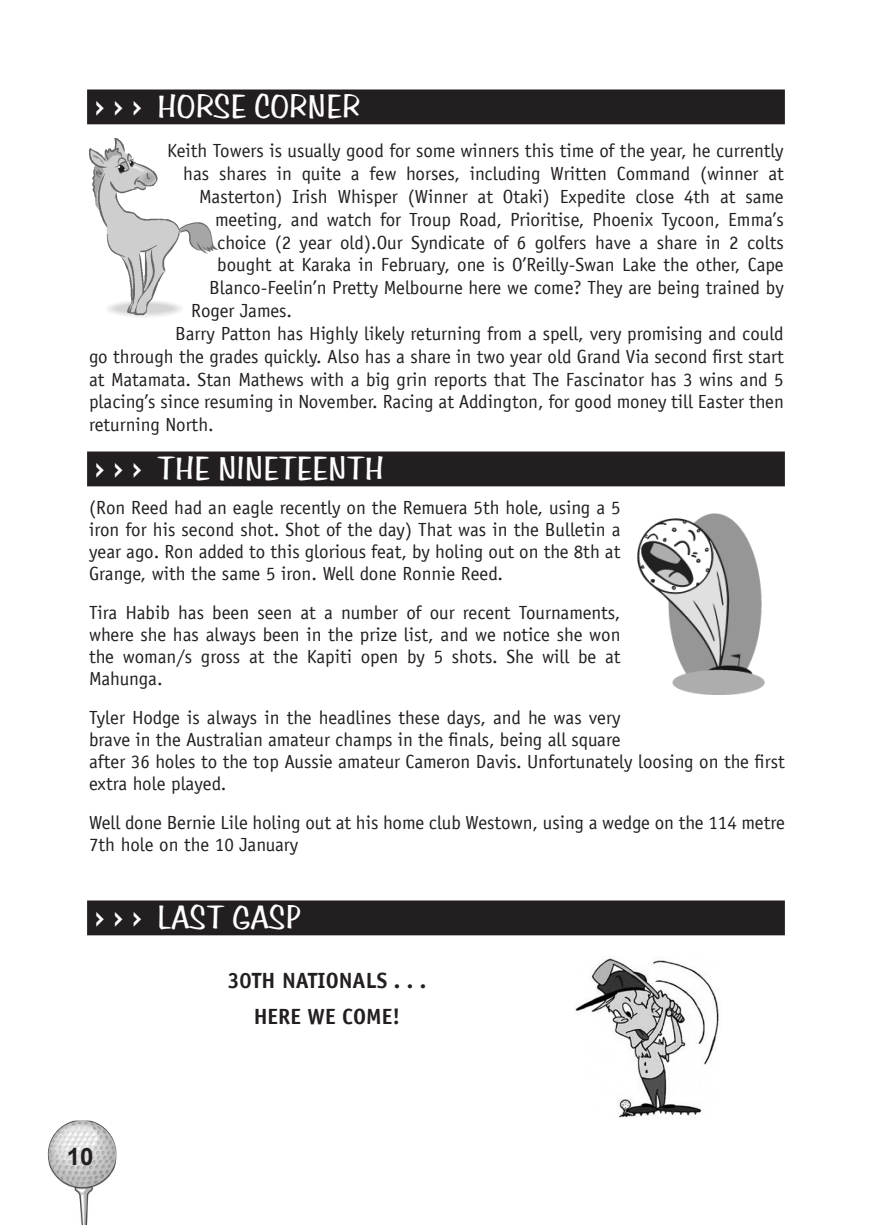
<style>
.page{position:relative;width:874px;height:1225px;background:#fff}
.page>*{position:absolute;margin:0;border:0;box-sizing:border-box;transform-origin:0 0}
.t1{font:32px "Benguiat Frisky ATT";color:#fff}
.t2{font:700 24px "Arial";color:#231f20}
.body{font:700 22px/36px "Officina Sans";color:#231f20;text-align:center}
.body-2{font:19px/22px "Officina Sans";color:#231f20;text-align:justify}
.s1{font-family:"DIN";font-weight:500}
</style>
<div class="page">
<img style="left:89px;top:139px;width:128px;height:178px">
<img style="left:48px;top:1120px;width:68px;height:105px">
<div style="left:88px;top:90px;width:695px;height:33px;background:#231f20"></div>
<div style="left:87px;top:89px;width:697px;height:35px;border:2px solid #231f20"></div>
<div style="left:88px;top:452px;width:695px;height:33px;background:#231f20"></div>
<div style="left:87px;top:451px;width:697px;height:35px;border:2px solid #231f20"></div>
<div style="left:88px;top:901px;width:695px;height:33px;background:#231f20"></div>
<div style="left:87px;top:900px;width:697px;height:35px;border:2px solid #231f20"></div>
<img style="left:575px;top:958px;width:144px;height:160px">
<img style="left:637px;top:514px;width:127px;height:180px">
<p class="t1" style="left:94px;top:87px;width:267px"><span class="s1">› › ›</span> HORSE CORNER</p>
<p class="body-2" style="left:167px;top:140px;width:617px">Keith Towers is usually good for some winners this time of the year, he currently</p>
<p class="body-2" style="left:183px;top:163px;width:602px">has shares in quite a few horses, including Written Command (winner at</p>
<p class="body-2" style="left:199px;top:186px;width:585px">Masterton) Irish Whisper (Winner at Otaki) Expedite close 4th at same</p>
<p class="body-2" style="left:215px;top:208px;width:569px">meeting, and watch for Troup Road, Prioritise, Phoenix Tycoon, Emma’s</p>
<p class="body-2" style="left:217px;top:231px;width:568px">choice (2 year old).Our Syndicate of 6 golfers have a share in 2 colts</p>
<p class="body-2" style="left:217px;top:254px;width:567px">bought at Karaka in February, one is O’Reilly-Swan Lake the other, Cape</p>
<p class="body-2" style="left:209px;top:277px;width:575px">Blanco-Feelin’n Pretty Melbourne here we come? They are being trained by</p>
<p class="body-2" style="left:191px;top:300px;width:102px">Roger James.</p>
<p class="body-2" style="left:89px;top:322px;width:696px;line-height:22.8px;text-indent:86px">Barry Patton has Highly likely returning from a spell, very promising and could go through the grades quickly. Also has a share in two year old Grand Via second first start at Matamata. Stan Mathews with a big grin reports that The Fascinator has 3 wins and 5 placing’s since resuming in November. Racing at Addington, for good money till Easter then returning North.</p>
<p class="t1" style="left:94px;top:449px;width:291px"><span class="s1">› › ›</span> THE NINETEENTH</p>
<p class="body-2" style="left:89px;top:496px;width:532px">(Ron Reed had an eagle recently on the Remuera 5th hole, using a 5 iron for his second shot. Shot of the day) That was in the Bulletin a year ago. Ron added to this glorious feat, by holing out on the 8th at Grange, with the same 5 iron. Well done Ronnie Reed.</p>
<p class="body-2" style="left:89px;top:601px;width:532px">Tira Habib has been seen at a number of our recent Tournaments, where she has always been in the prize list, and we notice she won the woman/s gross at the Kapiti open by 5 shots. She will be at Mahunga.</p>
<p class="body-2" style="left:89px;top:706px;width:697px;text-align:left">Tyler Hodge is always in the headlines these days, and he was very<br>brave in the Australian amateur champs in the finals, being all square<br>after 36 holes to the top Aussie amateur Cameron Davis. Unfortunately loosing on the first extra hole played.</p>
<p class="body-2" style="left:89px;top:811px;width:697px">Well done Bernie Lile holing out at his home club Westown, using a wedge on the 114 metre<br>7th hole on the 10 January</p>
<p class="t1" style="left:94px;top:898px;width:208px"><span class="s1">› › ›</span> LAST GASP</p>
<p class="t2" style="left:67px;top:1140px;width:28px">10</p>
<p class="body" style="left:227px;top:962px;width:200px">30TH NATIONALS . . .<br>HERE WE COME!</p>
</div>
